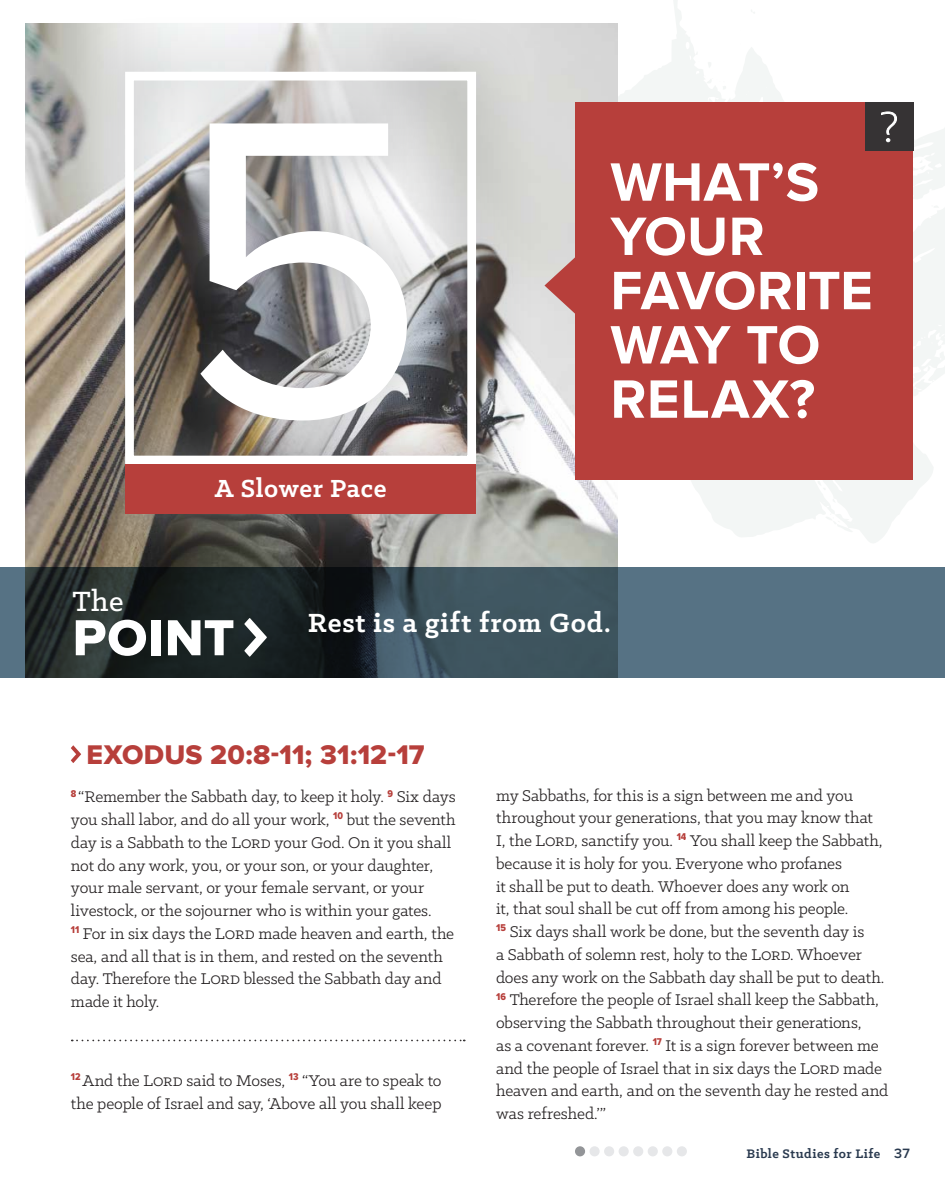
<style>
.page{position:relative;width:945px;height:1197px;background:#fff}
.page>*{position:absolute;margin:0;border:0;box-sizing:border-box;transform-origin:0 0}
.session_number{font:437.5px "Proxima Nova";color:#fff}
.question_main{font:700 56px/54.2px "Proxima Nova";color:#fff}
.point_large{font:52.5px "Proxima Nova Extrabld";letter-spacing:.02em;color:#fff}
.the{font:500 31.5px "Klinic Slab";color:#fff}
.point_statement{font:700 29.75px "Klinic Slab";letter-spacing:.025em;color:#fff}
.scripture_passage{font:28px "Proxima Nova Extrabld";letter-spacing:.005em;color:#b73f3b}
.session_title{font:700 28px "Klinic Slab";letter-spacing:.02em;color:#fff}
.scripture{font:17.5px/22.8px "Klinic Slab";letter-spacing:-.005em;color:#231f20}
.t1{font:700 14px "Klinic Slab";letter-spacing:.03em;color:#2a3a4f}
.s1{font-family:"Proxima Nova";font-weight:600}
</style>
<div class="page">
<svg style="left:592px;top:0;width:353px;height:544px"></svg>
<svg style="left:750px;top:9px;width:5px;height:5px"></svg>
<svg style="left:915px;top:379px;width:20px;height:12px"></svg>
<svg style="left:699px;top:61px;width:27px;height:29px"></svg>
<svg style="left:825px;top:513px;width:28px;height:19px"></svg>
<svg style="left:817px;top:481px;width:9px;height:9px"></svg>
<svg style="left:830px;top:496px;width:6px;height:7px"></svg>
<svg style="left:927px;top:366px;width:5px;height:5px"></svg>
<img style="left:25px;top:24px;width:592px;height:544px">
<svg style="left:0;top:568px;width:945px;height:110px;background:#3a4e57"></svg>
<div style="left:576px;top:103px;width:337px;height:377px;background:#b73f3b"></div>
<svg style="left:544px;top:254px;width:32px;height:63px;background:#cb9491"></svg>
<div style="left:865px;top:103px;width:48px;height:48px;background:#363334"></div>
<svg style="left:881px;top:111px;width:58px;height:179px"></svg>
<div style="left:65px;top:12px;width:470px;height:561px;background:#939598;opacity:.5"></div>
<div style="left:125px;top:72px;width:351px;height:392px;border:9px solid #fff"></div>
<div style="left:125px;top:464px;width:351px;height:50px;background:#b73f3b"></div>
<svg style="left:244px;top:618px;width:23px;height:39px"></svg>
<div style="left:575px;top:1146px;width:10px;height:10px;background:#939598;border-radius:50%"></div>
<div style="left:590px;top:1146px;width:10px;height:10px;background:#e6e7e9;border-radius:50%"></div>
<div style="left:604px;top:1146px;width:10px;height:10px;background:#e6e7e9;border-radius:50%"></div>
<div style="left:619px;top:1146px;width:10px;height:10px;background:#e6e7e9;border-radius:50%"></div>
<div style="left:633px;top:1146px;width:10px;height:10px;background:#e6e7e9;border-radius:50%"></div>
<div style="left:648px;top:1146px;width:10px;height:10px;background:#e6e7e9;border-radius:50%"></div>
<div style="left:662px;top:1146px;width:10px;height:10px;background:#e6e7e9;border-radius:50%"></div>
<div style="left:677px;top:1146px;width:10px;height:10px;background:#e6e7e9;border-radius:50%"></div>
<svg style="left:72px;top:1040px;width:393px;height:1px"></svg>
<svg style="left:71px;top:745px;width:10px;height:18px"></svg>
<p class="session_number" style="left:172px;top:18px;width:260px">5</p>
<p class="session_title" style="left:215px;top:470px;width:173px">A Slower Pace</p>
<p class="question_main" style="left:610px;top:156px;width:264px">WHAT’S<br>YOUR<br>FAVORITE<br>WAY TO<br>RELAX?</p>
<p class="the" style="left:73px;top:581px;width:52px">The</p>
<p class="point_large" style="left:73px;top:608px;width:163px">POINT</p>
<p class="point_statement" style="left:308px;top:603px;width:304px">Rest is a gift from God.</p>
<p class="scripture_passage" style="left:87px;top:739px;width:339px">EXODUS 20:8-11; 31:12-17</p>
<p class="scripture" style="left:71px;top:785px;width:386px"><sup>8</sup> “Remember the Sabbath day, to keep it holy. <sup>9</sup> Six days you shall labor, and do all your work, <sup>10</sup> but the seventh day is a Sabbath to the Lord your God. On it you shall not do any work, you, or your son, or your daughter, your male servant, or your female servant, or your livestock, or the sojourner who is within your gates.<br><sup>11</sup> For in six days the Lord made heaven and earth, the sea, and all that is in them, and rested on the seventh day. Therefore the Lord blessed the Sabbath day and made it holy.</p>
<p class="scripture" style="left:71px;top:1069px;width:372px"><sup>12</sup> And the Lord said to Moses, <sup>13</sup> “You are to speak to the people of Israel and say, ‘Above all you shall keep</p>
<p class="scripture" style="left:496px;top:783px;width:394px">my Sabbaths, for this is a sign between me and you throughout your generations, that you may know that<br>I, the Lord, sanctify you. <sup>14</sup> You shall keep the Sabbath, because it is holy for you. Everyone who profanes<br>it shall be put to death. Whoever does any work on<br>it, that soul shall be cut off from among his people.<br><sup>15</sup> Six days shall work be done, but the seventh day is<br>a Sabbath of solemn rest, holy to the Lord. Whoever does any work on the Sabbath day shall be put to death.<br><sup>16</sup> Therefore the people of Israel shall keep the Sabbath, observing the Sabbath throughout their generations,<br>as a covenant forever. <sup>17</sup> It is a sign forever between me and the people of Israel that in six days the Lord made heaven and earth, and on the seventh day he rested and was refreshed.’”</p>
<p class="t1" style="left:747px;top:1144px;width:165px">Bible Studies for Life <span class="s1">37</span></p>
</div>
